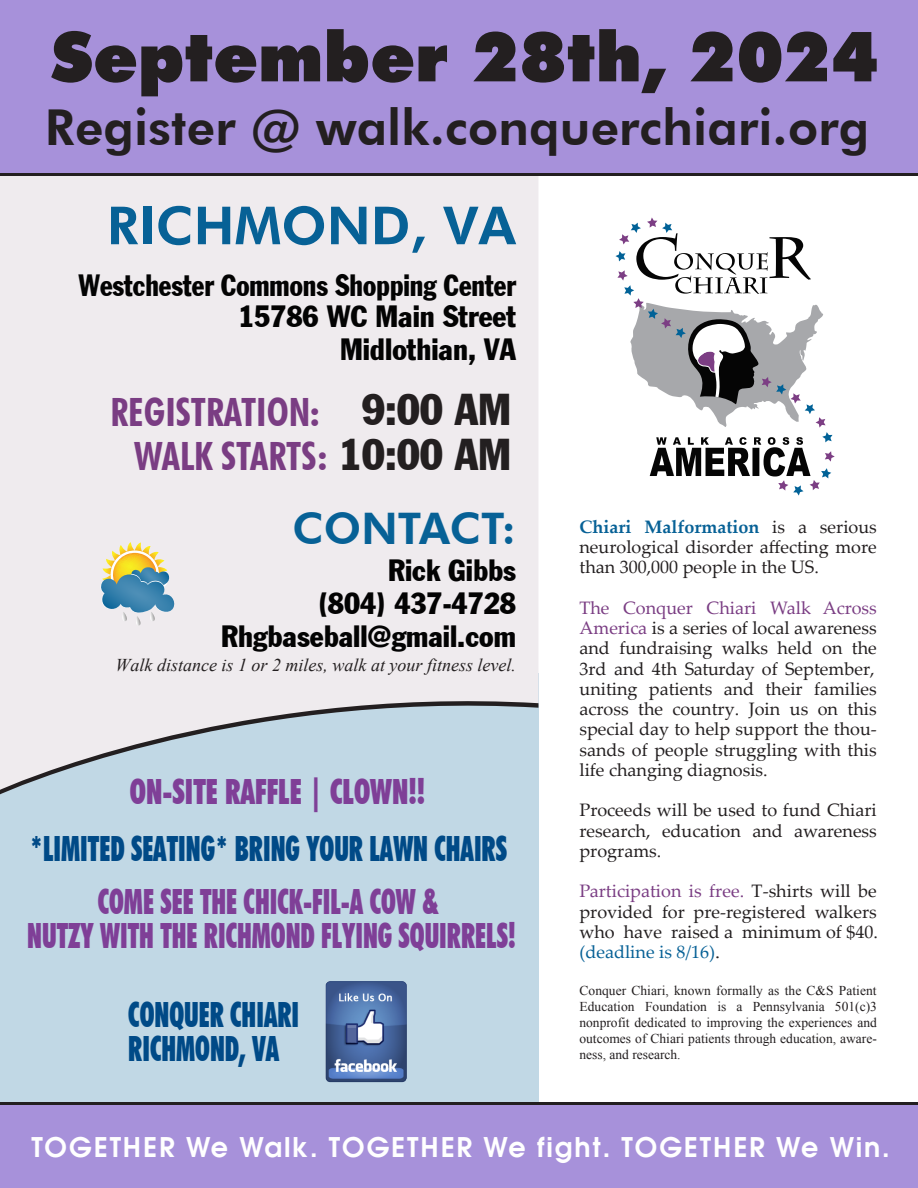
<style>
.page{position:relative;width:918px;height:1188px;background:#fff}
.page>*{position:absolute;margin:0;border:0;box-sizing:border-box;transform-origin:0 0}
.t1{font:900 69px "Futura BT";color:#231f20}
.t2{font:800 52.5px "Futura BT";letter-spacing:.005em;color:#076196}
.t3{font:800 49.5px "Futura BT";letter-spacing:.005em;color:#231f20}
.t4{font:43.5px/44.5px "Franklin Gothic Condensed";color:#231f20;text-align:center}
.t5{font:800 43.5px "Futura BT";letter-spacing:.005em;color:#076196}
.t6{font:700 condensed 39px "Futura BT";color:#7a3d83}
.t7{font:900 condensed 34.8px/34.2px "Futura BT";color:#7f3f97;text-align:center;scale:.75 1}
.t8{font:900 condensed 34.8px/34.2px "Futura BT";color:#004a87;scale:.75 1}
.t9{font:900 condensed 34.8px "Futura BT";color:#7f3f97;scale:.82 1}
.t10{font:condensed 30px/31.8px "Franklin Gothic";color:#030303;text-align:right;scale:.91 1}
.t11{font:30px/33px "Franklin Gothic Condensed";color:#030303;text-align:right}
.t12{font:600 27px "Avant Garde";letter-spacing:.07em;color:#fff}
.t13{font:18px/20.2px "Palatino Linotype";color:#231f20;text-align:justify}
.t14{font:italic 18px "Times New Roman";color:#231f20}
.t15{font:13.5px/16.2px "Times New Roman";color:#231f20;text-align:justify}
.s1{font-weight:700;color:#076196}
.s2{color:#7a3d83}
.s3{color:#076196}
</style>
<div class="page">
<div style="left:0;top:673px;width:538px;height:464px;background:#c1d8e5"></div>
<div style="left:0;top:176px;width:538px;height:509px;background:#efebee"></div>
<svg style="left:0;top:685px;width:538px;height:109px"></svg>
<div style="left:0;top:0;width:918px;height:173px;background:#a791da"></div>
<div style="left:0;top:1104px;width:918px;height:84px;background:#a791da"></div>
<hr style="left:0;top:173px;width:918px;height:3px;background:#231f20">
<hr style="left:0;top:1102px;width:918px;height:3px;background:#231f20">
<svg style="left:99px;top:542px;width:78px;height:84px;background:#afc0b6"></svg>
<svg style="left:615px;top:217px;width:220px;height:279px"></svg>
<img style="left:325px;top:982px;width:82px;height:101px">
<h1 class="t1" style="left:51px;top:15px;width:829px">September 28th, 2024</h1>
<h3 class="t3" style="left:45px;top:97px;width:826px">Register @ walk.conquerchiari.org</h3>
<h2 class="t2" style="left:107px;top:194px;width:411px">RICHMOND, VA</h2>
<h3 class="t10" style="left:78px;top:269px;width:482px">Westchester Commons Shopping Center<br>15786 WC Main Street<br>Midlothian, VA</h3>
<h3 class="t6" style="left:110px;top:388px;width:211px">REGISTRATION:</h3>
<h3 class="t6" style="left:134px;top:432px;width:195px">WALK STARTS:</h3>
<h3 class="t4" style="left:338px;top:387px;width:174px">9:00 AM<br>10:00 AM</h3>
<h3 class="t5" style="left:292px;top:502px;width:225px">CONTACT:</h3>
<h3 class="t11" style="left:221px;top:553px;width:296px">Rick Gibbs<br>(804) 437-4728<br>Rhgbaseball@gmail.com</h3>
<p class="t14" style="left:116px;top:652px;width:402px">Walk distance is 1 or 2 miles, walk at your fitness level.</p>
<h3 class="t9" style="left:130px;top:771px;width:362px">ON-SITE RAFFLE | CLOWN!!</h3>
<h3 class="t8" style="left:30px;top:832px;width:638px">*LIMITED SEATING* BRING YOUR LAWN CHAIRS</h3>
<h3 class="t7" style="left:27px;top:884px;width:653px">COME SEE THE CHICK-FIL-A COW &amp;<br>NUTZY WITH THE RICHMOND FLYING SQUIRRELS!</h3>
<h3 class="t8" style="left:128px;top:997px;width:229px">CONQUER CHIARI<br>RICHMOND, VA</h3>
<p class="t13" style="left:579px;top:516px;width:299px"><span class="s1">Chiari Malformation</span> is a serious neurological disorder affecting more than 300,000 people in the US.</p>
<p class="t13" style="left:579px;top:597px;width:299px;text-align:left"><span class="s2">The Conquer Chiari Walk Across America</span> is a series of local awareness and fundraising walks held on the 3rd and 4th Saturday of September, uniting patients and their families across the country. Join us on this special day to help support the thou&shy;sands of people struggling with this life changing diagnosis.</p>
<p class="t13" style="left:579px;top:799px;width:299px">Proceeds will be used to fund Chiari research, education and awareness programs.</p>
<p class="t13" style="left:579px;top:880px;width:300px"><span class="s2">Participation is free.</span> T-shirts will be provided for pre-registered walkers who have raised a minimum of $40. <span class="s3">(deadline is 8/16)</span>.</p>
<p class="t15" style="left:579px;top:982px;width:299px">Conquer Chiari, known formally as the C&amp;S Patient Education Foundation is a Pennsylvania 501(c)3 nonprofit dedicated to improving the experiences and outcomes of Chiari patients through education, aware&shy;ness, and research.</p>
<h3 class="t12" style="left:31px;top:1130px;width:860px">TOGETHER We Walk. TOGETHER We fight. TOGETHER We Win.</h3>
</div>
